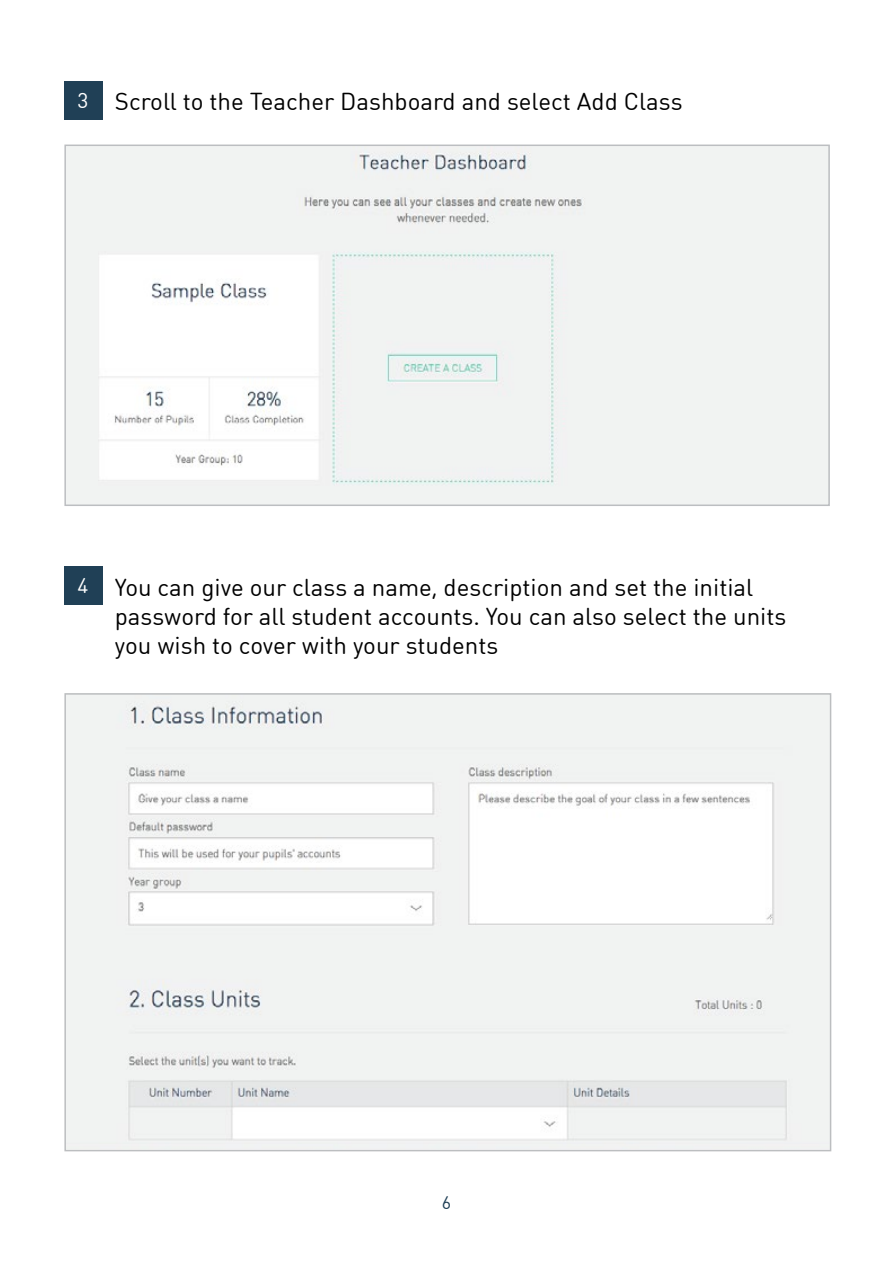
<style>
.page{position:relative;width:893px;height:1263px;background:#fff}
.page>*{position:absolute;margin:0;border:0;box-sizing:border-box;transform-origin:0 0}
.t1{font:24px/28.8px "DIN Round OT";color:#000}
.t2{font:21px "DIN Round OT";color:#fff}
.t3{font:18px "DIN Round OT";color:#204056}
</style>
<div class="page">
<img style="left:67px;top:148px;width:760px;height:355px">
<div style="left:64px;top:145px;width:766px;height:361px;border:2px solid #bcbec1"></div>
<img style="left:67px;top:696px;width:761px;height:452px">
<div style="left:64px;top:693px;width:767px;height:458px;border:2px solid #bcbec0"></div>
<div style="left:64px;top:566px;width:38px;height:38px;background:#204056"></div>
<div style="left:64px;top:81px;width:38px;height:39px;background:#204056"></div>
<p class="t2" style="left:78px;top:88px;width:12px">3</p>
<p class="t1" style="left:115px;top:87px;width:569px">Scroll to the Teacher Dashboard and select Add Class</p>
<p class="t2" style="left:78px;top:572px;width:12px">4</p>
<p class="t1" style="left:115px;top:572px;width:673px">You can give our class a name, description and set the initial password for all student accounts. You can also select the units you wish to cover with your students</p>
<p class="t3" style="left:442px;top:1191px;width:11px">6</p>
</div>
